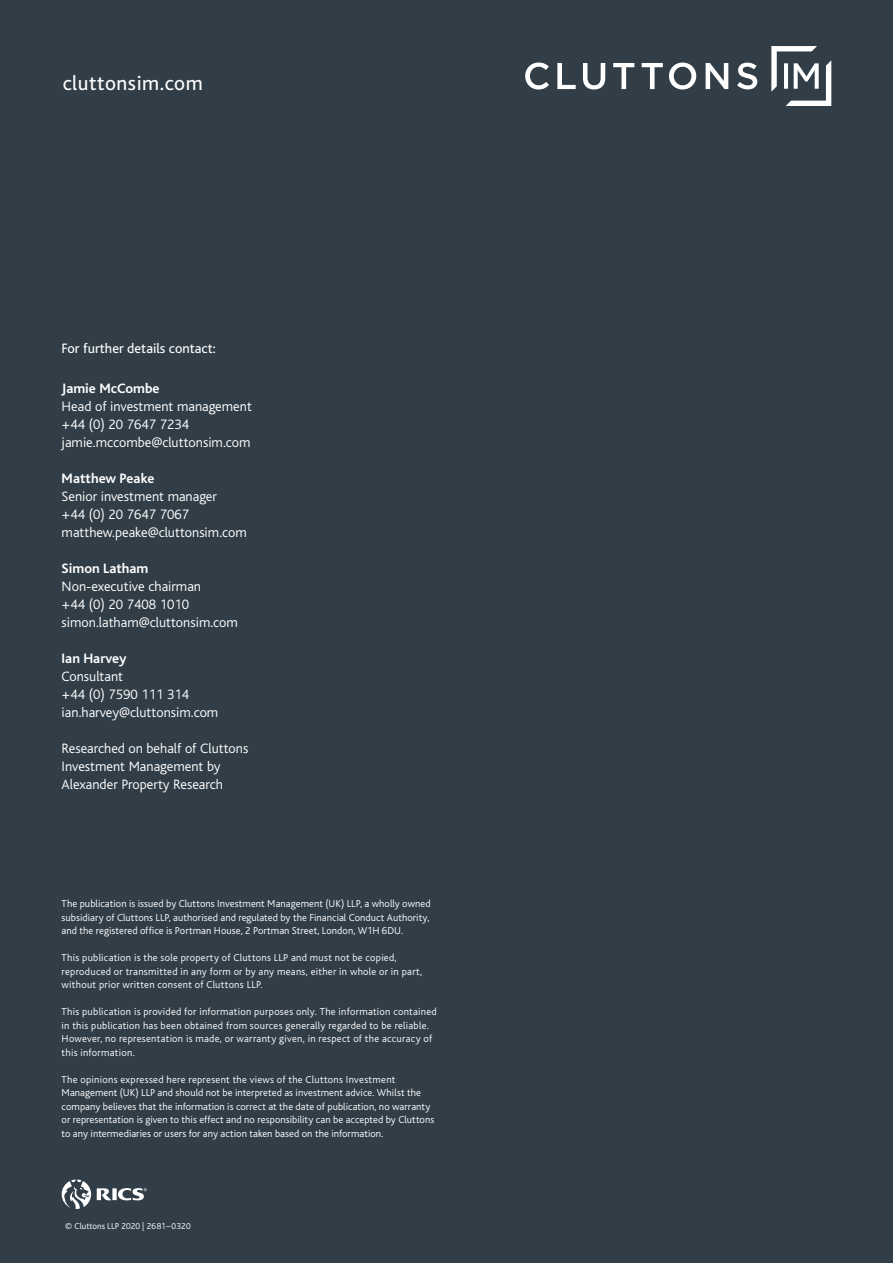
<style>
.page{position:relative;width:893px;height:1263px;background:#313e48}
.page>*{position:absolute;margin:0;border:0;box-sizing:border-box;transform-origin:0 0}
.t1{font:21px "Bliss";letter-spacing:.025em;color:#fff}
.t2{font:300 14.25px/18px "Bliss";color:#fff}
.t3{font:700 14.25px "Bliss";color:#fff}
.email{font:14.25px "Bliss";color:#fff}
.t4{font:300 10.5px/13.5px "Bliss";letter-spacing:.015em;color:#fff}
.t5{font:300 9px "Bliss";color:#fff}
</style>
<div class="page">
<svg style="left:62px;top:1179px;width:85px;height:30px"></svg>
<svg style="left:525px;top:63px;width:232px;height:27px"></svg>
<svg style="left:771px;top:46px;width:60px;height:60px"></svg>
<p class="t1" style="left:63px;top:72px;width:142px">cluttonsim.com</p>
<p class="email" style="left:62px;top:341px;width:156px">For further details contact:</p>
<p class="t3" style="left:62px;top:381px;width:100px">Jamie McCombe</p>
<p class="t2" style="left:62px;top:397px;width:192px">Head of investment management</p>
<p class="t2" style="left:62px;top:415px;width:129px">+44 (0) 20 7647 7234</p>
<p class="t2" style="left:62px;top:433px;width:190px">jamie.mccombe@cluttonsim.com</p>
<p class="t3" style="left:62px;top:471px;width:94px">Matthew Peake</p>
<p class="t2" style="left:62px;top:487px;width:157px">Senior investment manager</p>
<p class="t2" style="left:62px;top:505px;width:129px">+44 (0) 20 7647 7067</p>
<p class="t2" style="left:62px;top:523px;width:187px">matthew.peake@cluttonsim.com</p>
<p class="t3" style="left:62px;top:561px;width:88px">Simon Latham</p>
<p class="t2" style="left:62px;top:577px;width:141px">Non-executive chairman</p>
<p class="t2" style="left:62px;top:595px;width:129px">+44 (0) 20 7408 1010</p>
<p class="t2" style="left:62px;top:613px;width:178px">simon.latham@cluttonsim.com</p>
<p class="t3" style="left:62px;top:651px;width:66px">Ian Harvey</p>
<p class="t2" style="left:62px;top:667px;width:63px">Consultant</p>
<p class="t2" style="left:62px;top:685px;width:129px">+44 (0) 7590 111 314</p>
<p class="t2" style="left:62px;top:703px;width:158px">ian.harvey@cluttonsim.com</p>
<p class="t2" style="left:62px;top:739px;width:188px">Researched on behalf of Cluttons<br>Investment Management by<br>Alexander Property Research</p>
<p class="t4" style="left:62px;top:897px;width:371px">The publication is issued by Cluttons Investment Management (UK) LLP, a wholly owned subsidiary of Cluttons LLP, authorised and regulated by the Financial Conduct Authority, and the registered office is Portman House, 2 Portman Street, London, W1H 6DU.</p>
<p class="t4" style="left:62px;top:951px;width:362px">This publication is the sole property of Cluttons LLP and must not be copied, reproduced or transmitted in any form or by any means, either in whole or in part, without prior written consent of Cluttons LLP.</p>
<p class="t4" style="left:62px;top:1005px;width:377px">This publication is provided for information purposes only. The information contained in this publication has been obtained from sources generally regarded to be reliable.<br>However, no representation is made, or warranty given, in respect of the accuracy of this information.</p>
<p class="t4" style="left:62px;top:1073px;width:374px">The opinions expressed here represent the views of the Cluttons Investment Management (UK) LLP and should not be interpreted as investment advice. Whilst the company believes that the information is correct at the date of publication, no warranty or representation is given to this effect and no responsibility can be accepted by Cluttons to any intermediaries or users for any action taken based on the information.</p>
<p class="t5" style="left:65px;top:1221px;width:127px">© Cluttons LLP 2020 | 2681–0320</p>
</div>
